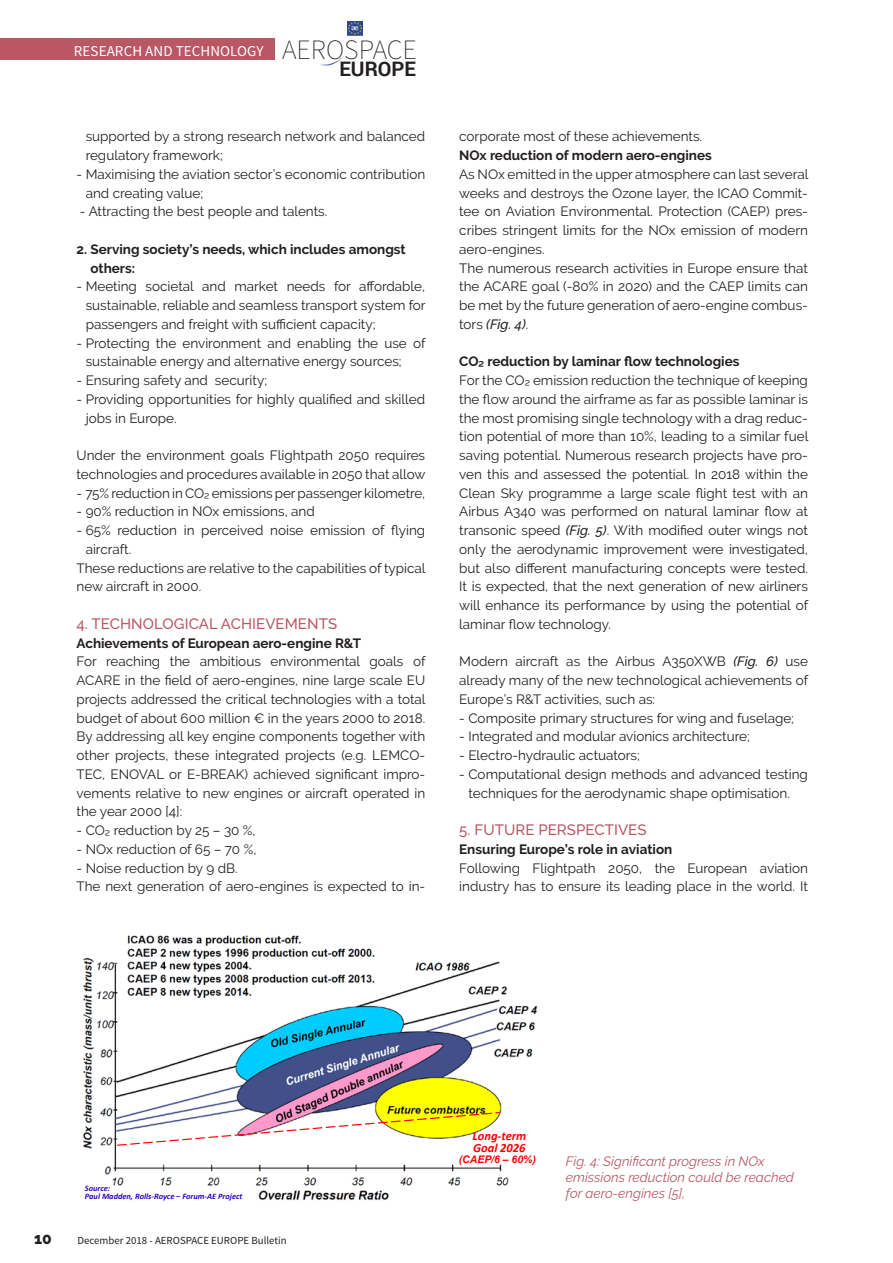
<style>
.page{position:relative;width:893px;height:1263px;background:#fff}
.page>*{position:absolute;margin:0;border:0;box-sizing:border-box;transform-origin:0 0}
.t1{font:200 27.9px "Source Sans Pro";color:#231f20}
.t2{font:700 19.95px "Roboto";color:#231f20}
.t3{font:800 15.75px "Raleway";color:#231f20}
.Titre_2_medium{font:500 15px "Raleway";letter-spacing:.005em;color:#ba5765}
.titre_generique{font:15px "Source Sans Pro";letter-spacing:.005em;color:#fff}
.texte_courant{font:13.5px/18.8px "Raleway";color:#231f20}
.texte_courant-2{font:700 13.5px/18.8px "Raleway";color:#231f20}
.légende{font:italic 13.5px/16.2px "Raleway";color:#ba5765}
.t4{font:italic 700 12.6px/12px "Calibri";color:#f00}
.t5{font:10.8px "Source Sans Pro";color:#231f20}
.t6{font:italic 700 10.5px "Arial";color:#f00}
.t7{font:italic 700 8.4px/7.9px "Calibri";color:#2c05bb}
.s1{font-weight:500;font-style:italic}
</style>
<div class="page">
<div style="left:0;top:38px;width:274px;height:22px;background:#ba5765"></div>
<svg style="left:320px;top:56px;width:24px;height:10px"></svg>
<img style="left:347px;top:21px;width:16px;height:14px">
<img style="left:83px;top:935px;width:455px;height:266px">
<svg style="left:116px;top:1111px;width:385px;height:35px"></svg>
<p class="titre_generique" style="left:74px;top:42px;width:191px">RESEARCH AND TECHNOLOGY</p>
<p class="t1" style="left:282px;top:33px;width:136px">AEROSPACE</p>
<p class="t2" style="left:339px;top:55px;width:78px">EUROPE</p>
<p class="texte_courant" style="left:86px;top:127px;width:341px">supported by a strong research network and balanced regulatory framework;</p>
<p class="texte_courant" style="left:86px;top:165px;width:341px;text-indent:-9px">- Maximising the aviation sector’s economic contribution and creating value;</p>
<p class="texte_courant" style="left:80px;top:202px;width:249px">- Attracting the best people and talents.</p>
<p class="texte_courant-2" style="left:90px;top:240px;width:317px;text-indent:-14px">2. Serving society’s needs, which includes amongst others:</p>
<p class="texte_courant" style="left:86px;top:277px;width:341px;text-align:justify;text-indent:-9px">- Meeting societal and market needs for affordable, sustainable, reliable and seamless transport system for passengers and freight with sufficient capacity;</p>
<p class="texte_courant" style="left:86px;top:333px;width:341px;text-indent:-9px">- Protecting the environment and enabling the use of sustainable energy and alternative energy sources;</p>
<p class="texte_courant" style="left:77px;top:371px;width:192px">- Ensuring safety and security;</p>
<p class="texte_courant" style="left:86px;top:390px;width:341px;text-indent:-9px">- Providing opportunities for highly qualified and skilled jobs in Europe.</p>
<p class="texte_courant" style="left:77px;top:446px;width:351px">Under the environment goals Flightpath 2050 requires technologies and procedures available in 2050 that allow</p>
<p class="texte_courant" style="left:77px;top:483px;width:350px">- 75% reduction in CO² emissions per passenger kilometre,</p>
<p class="texte_courant" style="left:77px;top:502px;width:240px">- 90% reduction in NOx emissions, and</p>
<p class="texte_courant" style="left:86px;top:521px;width:341px;text-indent:-9px">- 65% reduction in perceived noise emission of flying aircraft.</p>
<p class="texte_courant" style="left:77px;top:558px;width:351px">These reductions are relative to the capabilities of typical new aircraft in 2000.</p>
<p class="Titre_2_medium" style="left:77px;top:615px;width:262px">4. TECHNOLOGICAL ACHIEVEMENTS</p>
<p class="texte_courant-2" style="left:77px;top:633px;width:286px">Achievements of European aero-engine R&amp;T</p>
<p class="texte_courant" style="left:77px;top:652px;width:351px;text-align:justify">For reaching the ambitious environmental goals of ACARE in the field of aero-engines, nine large scale EU projects addressed the critical technologies with a total budget of about 600 million € in the years 2000 to 2018.<br>By addressing all key engine components together with other projects, these integrated projects (e.g. LEMCO-TEC, ENOVAL or E-BREAK) achieved significant impro&shy;vements relative to new engines or aircraft operated in the year 2000 [4]:</p>
<p class="texte_courant" style="left:77px;top:821px;width:181px">- CO² reduction by 25 – 30 %,</p>
<p class="texte_courant" style="left:77px;top:840px;width:181px">- NOx reduction of 65 – 70 %,</p>
<p class="texte_courant" style="left:77px;top:858px;width:163px">- Noise reduction by 9 dB.</p>
<p class="texte_courant" style="left:77px;top:877px;width:350px">The next generation of aero-engines is expected to in-</p>
<p class="texte_courant" style="left:459px;top:127px;width:244px">corporate most of these achievements.</p>
<p class="texte_courant-2" style="left:459px;top:146px;width:254px">NOx reduction of modern aero-engines</p>
<p class="texte_courant" style="left:459px;top:165px;width:351px;text-align:justify">As NOx emitted in the upper atmosphere can last several weeks and destroys the Ozone layer, the ICAO Commit&shy;tee on Aviation Environmental. Protection (CAEP) pres&shy;cribes stringent limits for the NOx emission of modern aero-engines.</p>
<p class="texte_courant" style="left:459px;top:258px;width:350px;text-align:justify">The numerous research activities in Europe ensure that the ACARE goal (-80% in 2020) and the CAEP limits can be met by the future generation of aero-engine combus&shy;tors <span class="s1">(Fig. 4)</span>.</p>
<p class="texte_courant-2" style="left:459px;top:352px;width:282px">CO² reduction by laminar flow technologies</p>
<p class="texte_courant" style="left:459px;top:371px;width:351px;text-align:justify">For the CO² emission reduction the technique of keeping the flow around the airframe as far as possible laminar is the most promising single technology with a drag reduc&shy;tion potential of more than 10%, leading to a similar fuel saving potential. Numerous research projects have pro&shy;ven this and assessed the potential. In 2018 within the Clean Sky programme a large scale flight test with an Airbus A340 was performed on natural laminar flow at transonic speed <span class="s1">(Fig. 5)</span>. With modified outer wings not only the aerodynamic improvement were investigated, but also different manufacturing concepts were tested.<br>It is expected, that the next generation of new airliners will enhance its performance by using the potential of laminar flow technology.</p>
<p class="texte_courant" style="left:459px;top:652px;width:350px;text-align:justify">Modern aircraft as the Airbus A350XWB <span class="s1">(Fig. 6)</span> use already many of the new technological achievements of Europe’s R&amp;T activities, such as:</p>
<p class="texte_courant" style="left:459px;top:708px;width:336px">- Composite primary structures for wing and fuselage;</p>
<p class="texte_courant" style="left:459px;top:727px;width:292px">- Integrated and modular avionics architecture;</p>
<p class="texte_courant" style="left:459px;top:746px;width:182px">- Electro-hydraulic actuators;</p>
<p class="texte_courant" style="left:468px;top:765px;width:341px;text-indent:-9px">- Computational design methods and advanced testing techniques for the aerodynamic shape optimisation.</p>
<p class="Titre_2_medium" style="left:459px;top:821px;width:189px">5. FUTURE PERSPECTIVES</p>
<p class="texte_courant-2" style="left:459px;top:840px;width:215px">Ensuring Europe’s role in aviation</p>
<p class="texte_courant" style="left:459px;top:858px;width:350px">Following Flightpath 2050, the European aviation industry has to ensure its leading place in the world. It</p>
<p class="t7" style="left:85px;top:1183px;width:159px">Source:<br>Paul Madden, Rolls-Royce – Forum-AE Project</p>
<p class="t3" style="left:34px;top:1229px;width:19px">10</p>
<p class="t5" style="left:78px;top:1233px;width:211px">December 2018 - AEROSPACE EUROPE Bulletin</p>
<p class="t4" style="left:472px;top:1130px;width:55px">Long-term<br>Goal 2026</p>
<p class="t6" style="left:459px;top:1152px;width:79px">(CAEP/6 – 60%)</p>
<p class="légende" style="left:566px;top:1152px;width:230px">Fig. 4: Significant progress in NOx emissions reduction could be reached for aero-engines [5],</p>
</div>
